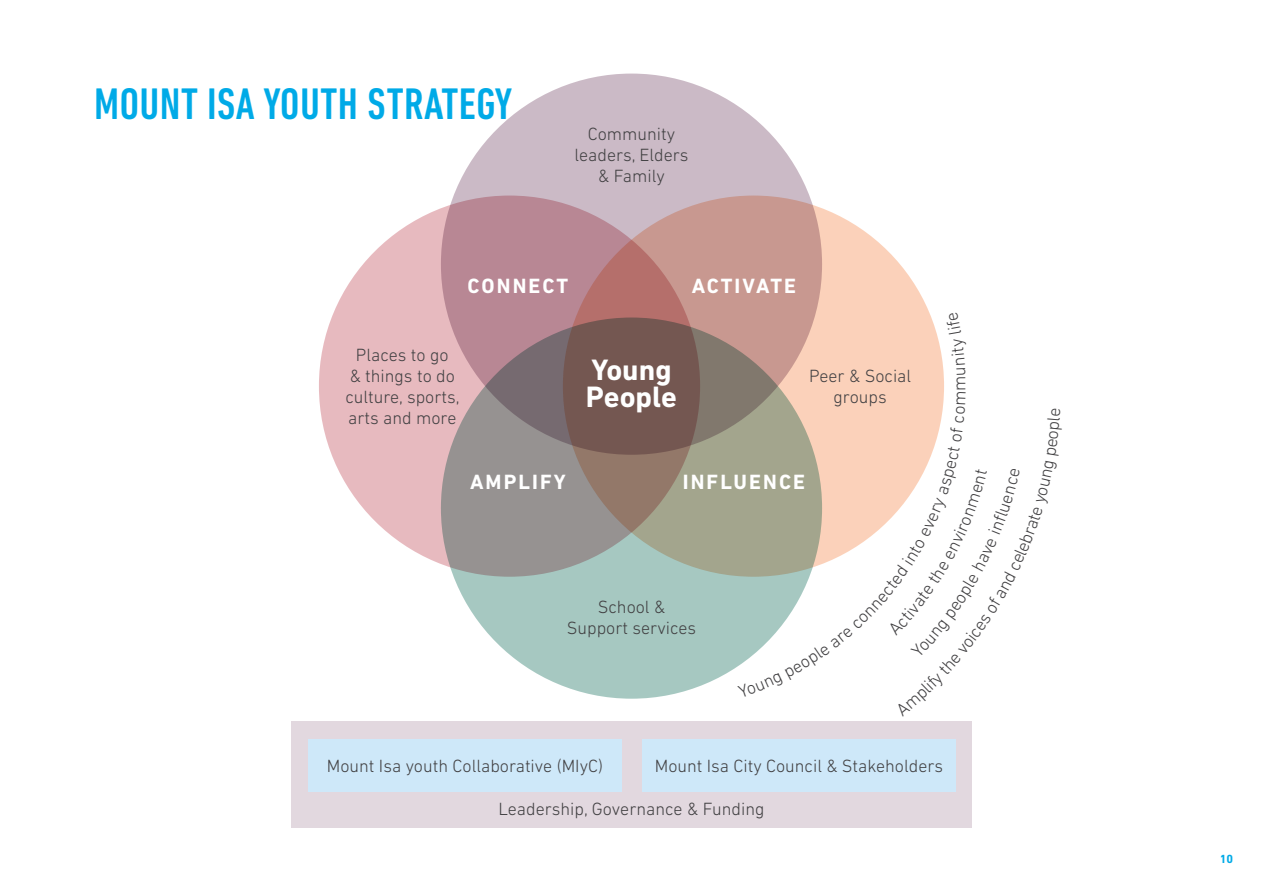
<style>
.page{position:relative;width:1263px;height:893px;background:#fff}
.page>*{position:absolute;margin:0;border:0;box-sizing:border-box;transform-origin:0 0}
.t1{font:500 condensed 45px "DIN Next LT Pro";letter-spacing:.01em;color:#00aae7}
.t2{font:700 30px/27px "DIN Next LT Pro";color:#fff}
.t3{font:700 21px "DIN Next LT Pro";letter-spacing:.1em;color:#fff}
.t4{font:300 18px/21px "DIN Next LT Pro";color:#414042;text-align:center}
.t5{font:700 12px "DIN Next LT Pro";color:#00aae7}
</style>
<div class="page">
<div style="left:441px;top:74px;width:381px;height:381px;background:#cbbac6;border-radius:50%"></div>
<div style="left:441px;top:318px;width:381px;height:381px;background:#a6c8c1;border-radius:50%"></div>
<svg style="left:563px;top:196px;width:381px;height:381px;background:#ccaa9a"></svg>
<svg style="left:319px;top:196px;width:381px;height:381px;background:#b08e90"></svg>
<div style="left:291px;top:722px;width:681px;height:106px;background:#e2d8df"></div>
<div style="left:308px;top:739px;width:314px;height:53px;background:#cee8f9"></div>
<div style="left:642px;top:739px;width:314px;height:53px;background:#cee8f9"></div>
<svg style="left:737px;top:392px;width:207px;height:275px"></svg>
<h1 class="t1" style="left:94px;top:78px;width:420px">MOUNT ISA YOUTH STRATEGY</h1>
<p class="t4" style="left:574px;top:123px;width:116px">Community leaders, Elders &amp; Family</p>
<p class="t3" style="left:467px;top:273px;width:102px">CONNECT</p>
<p class="t3" style="left:692px;top:273px;width:106px">ACTIVATE</p>
<p class="t4" style="left:345px;top:345px;width:116px">Places to go<br>&amp; things to do culture, sports, arts and more</p>
<p class="t3" style="left:470px;top:470px;width:97px">AMPLIFY</p>
<h2 class="t2" style="left:586px;top:356px;width:93px">Young<br>People</h2>
<p class="t4" style="left:809px;top:366px;width:104px">Peer &amp; Social groups</p>
<p class="t3" style="left:683px;top:470px;width:124px">INFLUENCE</p>
<p class="t4" style="left:567px;top:596px;width:131px">School &amp;<br>Support services</p>
<p class="t4" style="left:949px;top:391px;width:17px;rotate:-90deg">m</p>
<p class="t4" style="left:327px;top:755px;width:278px">Mount Isa youth Collaborative (MIyC)</p>
<p class="t4" style="left:655px;top:755px;width:290px">Mount Isa City Council &amp; Stakeholders</p>
<p class="t4" style="left:498px;top:799px;width:268px">Leadership, Governance &amp; Funding</p>
<p class="t5" style="left:1220px;top:852px;width:15px">10</p>
</div>
